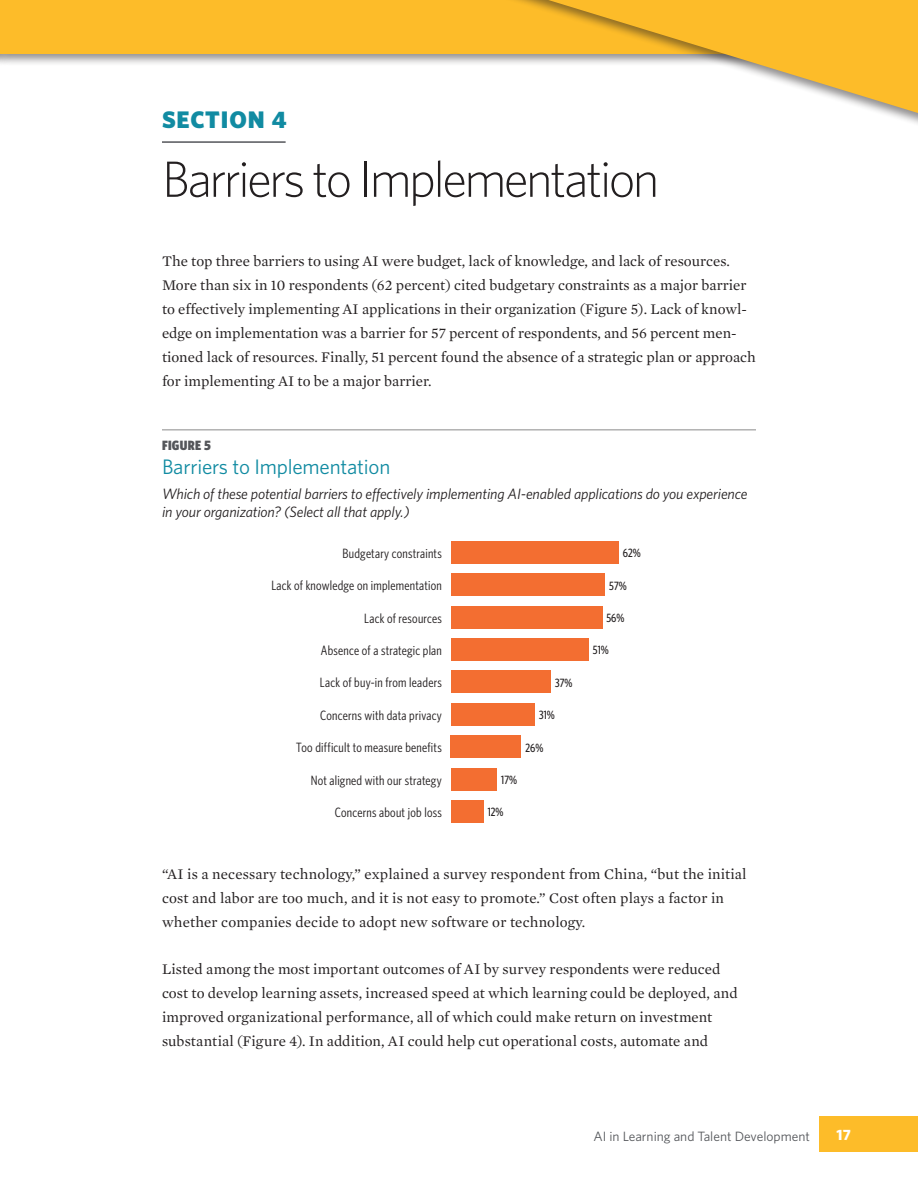
<style>
.page{position:relative;width:918px;height:1188px;background:#fff}
.page>*{position:absolute;margin:0;border:0;box-sizing:border-box;transform-origin:0 0}
.t1{font:300 51px "Whitney HTF";letter-spacing:-.05em;color:#231f20}
.t2{font:900 24px "Whitney HTF";letter-spacing:.04em;color:#118ba2}
.t3{font:21px "Whitney HTF";letter-spacing:-.01em;color:#118ba2}
.t4{font:15px/24px "Mercury Text G1 Roman";color:#231f20}
.t5{font:italic 15px/18px "Whitney HTF";letter-spacing:-.01em;color:#231f20}
.t6{font:700 15px "Whitney HTF";color:#fff}
.t7{font:condensed 13.5px "Whitney HTF";letter-spacing:.02em;color:#231f20}
.t8{font:13.5px "Whitney HTF";color:#54565a}
.t9{font:900 condensed 13.5px "Whitney HTF";letter-spacing:.02em;color:#54565a}
.t10{font:500 condensed 12px "Whitney HTF";color:#231f20}
</style>
<div class="page">
<div style="left:819px;top:1116px;width:99px;height:36px;background:#fdbc29"></div>
<div style="left:0;top:0;width:918px;height:67px;background:#231f20;opacity:.5"></div>
<div style="left:0;top:0;width:918px;height:54px;background:#fdbc29"></div>
<div style="left:493px;top:0;width:425px;height:128px;background:#231f20;opacity:.5"></div>
<svg style="left:504px;top:0;width:414px;height:117px;fill:#fdbc29"></svg>
<hr style="left:162px;top:141px;width:124px;height:2px;background:#54565a">
<hr style="left:162px;top:429px;width:594px;height:2px;background:#b1b1b1">
<div style="left:451px;top:541px;width:167px;height:23px;background:#f36e31"></div>
<div style="left:451px;top:573px;width:154px;height:23px;background:#f36e31"></div>
<div style="left:451px;top:606px;width:151px;height:22px;background:#f36e31"></div>
<div style="left:451px;top:638px;width:138px;height:23px;background:#f36e31"></div>
<div style="left:451px;top:671px;width:100px;height:22px;background:#f36e31"></div>
<div style="left:451px;top:703px;width:84px;height:23px;background:#f36e31"></div>
<div style="left:451px;top:735px;width:70px;height:23px;background:#f36e31"></div>
<div style="left:451px;top:768px;width:46px;height:22px;background:#f36e31"></div>
<div style="left:451px;top:800px;width:32px;height:23px;background:#f36e31"></div>
<h2 class="t2" style="left:162px;top:105px;width:126px">SECTION 4</h2>
<h1 class="t1" style="left:162px;top:149px;width:499px">Barriers to Implementation</h1>
<p class="t4" style="left:162px;top:249px;width:595px">The top three barriers to using AI were budget, lack of knowledge, and lack of resources.<br>More than six in 10 respondents (62 percent) cited budgetary constraints as a major barrier to effectively implementing AI applications in their organization (Figure 5). Lack of knowl&shy;edge on implementation was a barrier for 57 percent of respondents, and 56 percent men&shy;tioned lack of resources. Finally, 51 percent found the absence of a strategic plan or approach for implementing AI to be a major barrier.</p>
<p class="t9" style="left:162px;top:437px;width:50px">FIGURE 5</p>
<h3 class="t3" style="left:162px;top:454px;width:230px">Barriers to Implementation</h3>
<p class="t5" style="left:162px;top:484px;width:587px">Which of these potential barriers to effectively implementing AI-enabled applications do you experience in your organization? (Select all that apply.)</p>
<p class="t7" style="left:343px;top:546px;width:101px">Budgetary constraints</p>
<p class="t10" style="left:623px;top:546px;width:19px">62%</p>
<p class="t7" style="left:271px;top:578px;width:172px">Lack of knowledge on implementation</p>
<p class="t10" style="left:609px;top:579px;width:19px">57%</p>
<p class="t7" style="left:364px;top:610px;width:79px">Lack of resources</p>
<p class="t10" style="left:607px;top:611px;width:20px">56%</p>
<p class="t7" style="left:321px;top:643px;width:122px">Absence of a strategic plan</p>
<p class="t10" style="left:593px;top:643px;width:17px">51%</p>
<p class="t7" style="left:320px;top:675px;width:123px">Lack of buy-in from leaders</p>
<p class="t10" style="left:555px;top:676px;width:19px">37%</p>
<p class="t7" style="left:320px;top:708px;width:123px">Concerns with data privacy</p>
<p class="t10" style="left:539px;top:708px;width:17px">31%</p>
<p class="t7" style="left:296px;top:740px;width:147px">Too difficult to measure benefits</p>
<p class="t10" style="left:526px;top:741px;width:19px">26%</p>
<p class="t7" style="left:311px;top:772px;width:133px">Not aligned with our strategy</p>
<p class="t10" style="left:501px;top:773px;width:17px">17%</p>
<p class="t7" style="left:335px;top:805px;width:109px">Concerns about job loss</p>
<p class="t10" style="left:488px;top:805px;width:17px">12%</p>
<p class="t4" style="left:162px;top:862px;width:586px">“AI is a necessary technology,” explained a survey respondent from China, “but the initial cost and labor are too much, and it is not easy to promote.” Cost often plays a factor in whether companies decide to adopt new software or technology.</p>
<p class="t4" style="left:162px;top:957px;width:577px">Listed among the most important outcomes of AI by survey respondents were reduced cost to develop learning assets, increased speed at which learning could be deployed, and improved organizational performance, all of which could make return on investment substantial (Figure 4). In addition, AI could help cut operational costs, automate and</p>
<p class="t8" style="left:593px;top:1128px;width:218px">AI in Learning and Talent Development</p>
<p class="t6" style="left:837px;top:1125px;width:16px">17</p>
</div>
